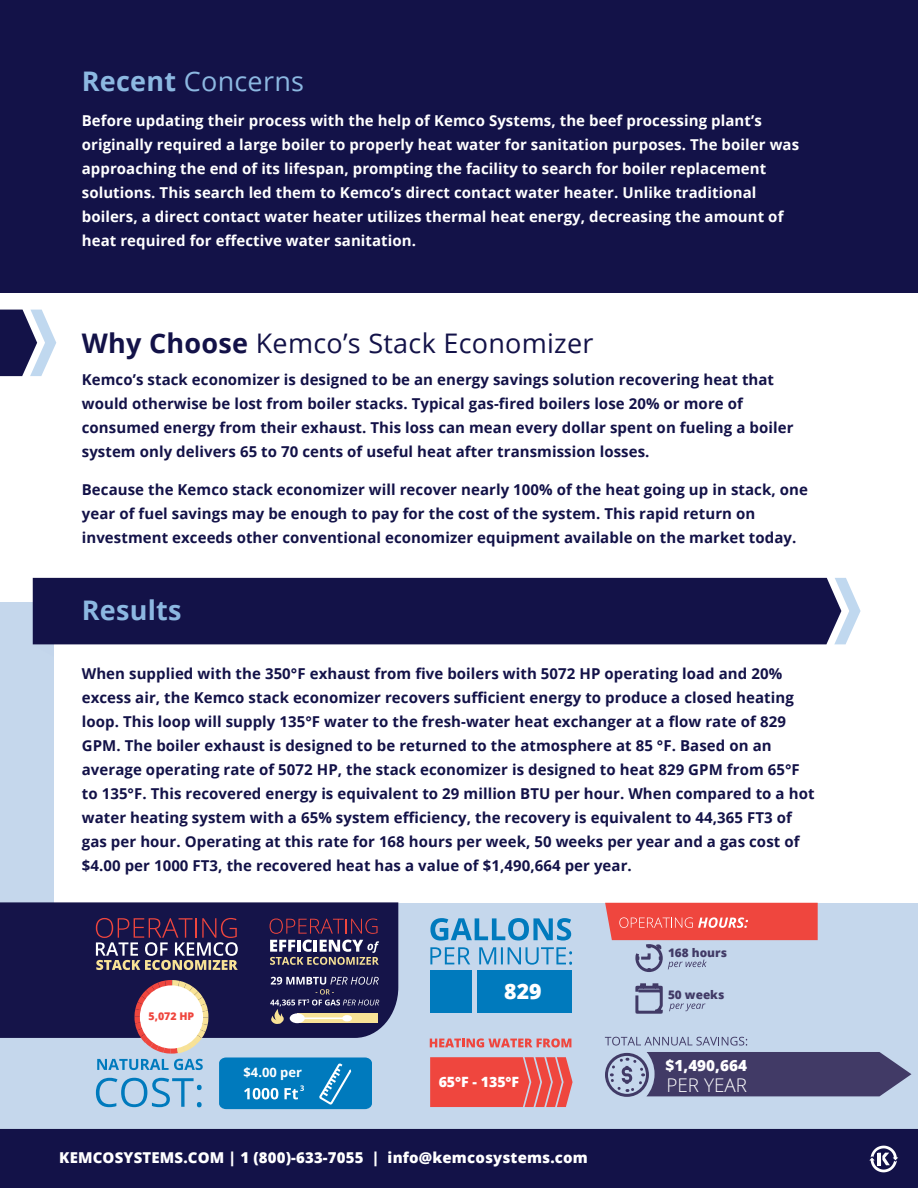
<style>
.page{position:relative;width:918px;height:1188px;background:#fff}
.page>*{position:absolute;margin:0;border:0;box-sizing:border-box;transform-origin:0 0}
.t1{font:27px "Open Sans";letter-spacing:.01em;color:#131248}
.t2{font:27px "Open Sans";letter-spacing:.01em;color:#8cb8e1}
.t3{font:700 27px "Open Sans";letter-spacing:.01em;color:#8cb8e1}
.t4{font:800 21.3px "Open Sans";color:#fff}
.t5{font:300 18.9px "Open Sans";color:#fff}
.t6{font:800 15.3px "Open Sans";color:#fff}
.t7{font:700 15px/24px "Open Sans";letter-spacing:.005em;color:#131248}
.t8{font:700 15px/24px "Open Sans";letter-spacing:.005em;color:#fff}
.t9{font:800 15px "Open Sans";letter-spacing:.01em;color:#fff}
.t10{font:800 14.1px "Open Sans";color:#fff}
.t11{font:700 13.05px "Open Sans";color:#fff}
.t12{font:800 11.85px "Open Sans";color:#413a66}
.t13{font:800 10.65px "Open Sans";color:#ef463e}
.s1{font-weight:700}
</style>
<div class="page">
<div style="left:1px;top:903px;width:917px;height:234px;background:#c5d7ec"></div>
<div style="left:0;top:602px;width:54px;height:437px;background:#c5d7ec"></div>
<svg style="left:841px;top:578px;width:20px;height:66px"></svg>
<div style="left:33px;top:578px;width:808px;height:66px;background:#131248"></div>
<div style="left:0;top:0;width:918px;height:292px;background:#131248"></div>
<div style="left:0;top:1129px;width:918px;height:59px;background:#131248"></div>
<svg style="left:869px;top:1146px;width:29px;height:26px"></svg>
<svg style="left:0;top:310px;width:56px;height:66px"></svg>
<svg style="left:430px;top:1057px;width:143px;height:50px"></svg>
<div style="left:605px;top:1053px;width:44px;height:44px;border:3px solid #413a66;border-radius:50%"></div>
<svg style="left:608px;top:1052px;width:303px;height:44px"></svg>
<div style="left:431px;top:971px;width:41px;height:42px;background:#007abd"></div>
<div style="left:477px;top:971px;width:94px;height:42px;background:#007abd"></div>
<svg style="left:430px;top:918px;width:141px;height:23px"></svg>
<svg style="left:430px;top:1038px;width:141px;height:9px"></svg>
<svg style="left:605px;top:1037px;width:142px;height:9px"></svg>
<div style="left:0;top:902px;width:398px;height:136px;background:#151449"></div>
<svg style="left:270px;top:918px;width:108px;height:16px"></svg>
<svg style="left:97px;top:980px;width:112px;height:90px"></svg>
<svg style="left:96px;top:1078px;width:106px;height:29px"></svg>
<svg style="left:219px;top:1057px;width:153px;height:52px"></svg>
<svg style="left:605px;top:903px;width:213px;height:111px"></svg>
<svg style="left:96px;top:918px;width:142px;height:52px"></svg>
<svg style="left:430px;top:947px;width:142px;height:18px"></svg>
<svg style="left:270px;top:940px;width:109px;height:25px"></svg>
<svg style="left:268px;top:977px;width:111px;height:47px"></svg>
<h1 class="t2" style="left:82px;top:63px;width:224px"><span class="s1">Recent</span> Concerns</h1>
<p class="t8" style="left:82px;top:109px;width:719px">Before updating their process with the help of Kemco Systems, the beef processing plant’s originally required a large boiler to properly heat water for sanitation purposes. The boiler was approaching the end of its lifespan, prompting the facility to search for boiler replacement solutions. This search led them to Kemco’s direct contact water heater. Unlike traditional boilers, a direct contact water heater utilizes thermal heat energy, decreasing the amount of heat required for effective water sanitation.</p>
<h1 class="t1" style="left:82px;top:325px;width:513px"><span class="s1">Why Choose</span> Kemco’s Stack Economizer</h1>
<p class="t7" style="left:82px;top:368px;width:713px">Kemco’s stack economizer is designed to be an energy savings solution recovering heat that would otherwise be lost from boiler stacks. Typical gas-fired boilers lose 20% or more of consumed energy from their exhaust. This loss can mean every dollar spent on fueling a boiler system only delivers 65 to 70 cents of useful heat after transmission losses.</p>
<p class="t7" style="left:82px;top:477px;width:728px">Because the Kemco stack economizer will recover nearly 100% of the heat going up in stack, one year of fuel savings may be enough to pay for the cost of the system. This rapid return on investment exceeds other conventional economizer equipment available on the market today.</p>
<h1 class="t3" style="left:82px;top:591px;width:101px">Results</h1>
<p class="t7" style="left:82px;top:661px;width:734px">When supplied with the 350°F exhaust from five boilers with 5072 HP operating load and 20% excess air, the Kemco stack economizer recovers sufficient energy to produce a closed heating loop. This loop will supply 135°F water to the fresh-water heat exchanger at a flow rate of 829<br>GPM. The boiler exhaust is designed to be returned to the atmosphere at 85 °F. Based on an average operating rate of 5072 HP, the stack economizer is designed to heat 829 GPM from 65°F to 135°F. This recovered energy is equivalent to 29 million BTU per hour. When compared to a hot water heating system with a 65% system efficiency, the recovery is equivalent to 44,365 FT3 of gas per hour. Operating at this rate for 168 hours per week, 50 weeks per year and a gas cost of $4.00 per 1000 FT3, the recovered heat has a value of $1,490,664 per year.</p>
<p class="t13" style="left:149px;top:1008px;width:47px">5,072 HP</p>
<p class="t11" style="left:244px;top:1063px;width:60px">$4.00 per</p>
<h2 class="t4" style="left:504px;top:975px;width:39px">829</h2>
<p class="t12" style="left:668px;top:944px;width:60px">168 hours</p>
<p class="t12" style="left:668px;top:985px;width:58px">50 weeks</p>
<p class="t6" style="left:666px;top:1054px;width:83px">$1,490,664</p>
<p class="t10" style="left:439px;top:1071px;width:82px">65°F - 135°F</p>
<p class="t5" style="left:666px;top:1072px;width:82px">PER YEAR</p>
<p class="t9" style="left:59px;top:1146px;width:530px">KEMCOSYSTEMS.COM | 1 (800)-633-7055 | info@kemcosystems.com</p>
</div>
